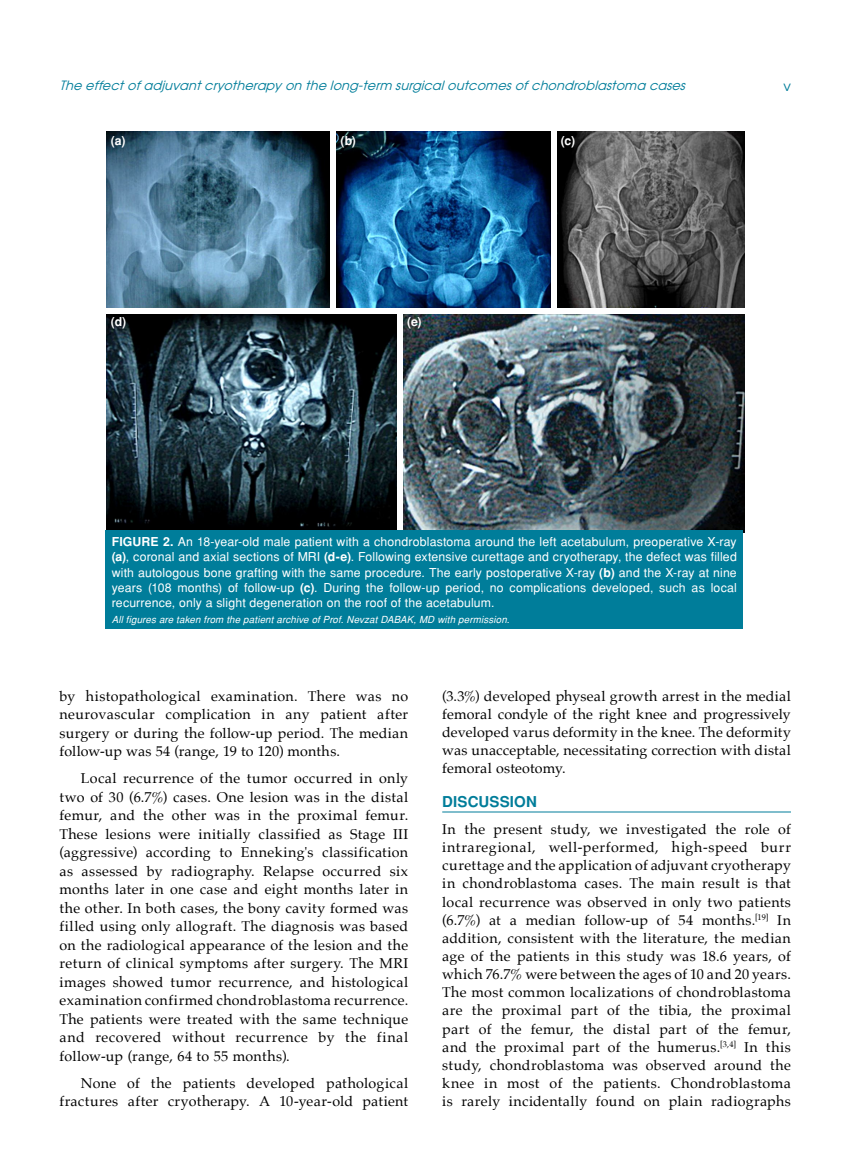
<style>
.page{position:relative;width:859px;height:1170px;background:#fff}
.page>*{position:absolute;margin:0;border:0;box-sizing:border-box;transform-origin:0 0}
.t1{font:700 15px "Helvetica Tr";letter-spacing:.01em;color:#007d9a}
.t2{font:14.25px/18.5px "Palatino";letter-spacing:.015em;color:#000;text-align:justify}
.t3{font:13.5px "Avant Garde Tr";color:#007d9a}
.t4{font:italic 12.75px "Avant Garde Tr";color:#007d9a}
.t5{font:12.3px/15.3px "Helvetica Normal Tr";letter-spacing:.01em;color:#fff;text-align:justify}
.t6{font:700 12.3px "Helvetica Tr";color:#fff}
.t7{font:italic 9.75px "Helvetica Tr";letter-spacing:.015em;color:#fff}
.s1{font-family:"Helvetica Tr";font-weight:700}
</style>
<div class="page">
<img style="left:107px;top:132px;width:638px;height:400px">
<div style="left:331px;top:131px;width:5px;height:180px;background:#fff"></div>
<div style="left:551px;top:131px;width:5px;height:180px;background:#fff"></div>
<div style="left:105px;top:308px;width:641px;height:5px;background:#fff"></div>
<div style="left:397px;top:312px;width:5px;height:222px;background:#fff"></div>
<div style="left:105px;top:530px;width:638px;height:99px;background:#007d9a"></div>
<hr style="left:442px;top:811px;width:349px;height:1px;background:#007d9a">
<p class="t4" style="left:60px;top:78px;width:631px">The effectofadjuvantcryotherapyon the long-term surgicaloutcomesofchondroblastoma cases</p>
<p class="t3" style="left:783px;top:77px;width:9px">v</p>
<p class="t6" style="left:111px;top:133px;width:16px">(a)</p>
<p class="t6" style="left:340px;top:133px;width:17px">(b)</p>
<p class="t6" style="left:561px;top:133px;width:16px">(c)</p>
<p class="t6" style="left:111px;top:314px;width:17px">(d)</p>
<p class="t6" style="left:407px;top:314px;width:16px">(e)</p>
<p class="t5" style="left:112px;top:534px;width:627px"><span class="s1">FIGURE 2.</span> An 18-year-old male patient with a chondroblastoma around the left acetabulum, preoperative X-ray <span class="s1">(a)</span>, coronal and axial sections of MRI <span class="s1">(d-e)</span>. Following extensive curettage and cryotherapy, the defect was filled with autologous bone grafting with the same procedure. The early postoperative X-ray <span class="s1">(b)</span> and the X-ray at nine years (108 months) of follow-up <span class="s1">(c)</span>. During the follow-up period, no complications developed, such as local recurrence, only a slight degeneration on the roof of the acetabulum.</p>
<p class="t7" style="left:112px;top:613px;width:399px">All figures are taken from the patient archive of Prof. Nevzat DABAK, MD with permission.</p>
<p class="t2" style="left:60px;top:686px;width:350px">by histopathological examination. There was no neurovascular complication in any patient after surgery or during the follow-up period. The median follow-up was 54 (range, 19 to 120) months.</p>
<p class="t2" style="left:60px;top:769px;width:350px;text-indent:21px">Local recurrence of the tumor occurred in only two of 30 (6.7%) cases. One lesion was in the distal femur, and the other was in the proximal femur.<br>These lesions were initially classified as Stage III (aggressive) according to Enneking's classification as assessed by radiography. Relapse occurred six months later in one case and eight months later in the other. In both cases, the bony cavity formed was filled using only allograft. The diagnosis was based on the radiological appearance of the lesion and the return of clinical symptoms after surgery. The MRI images showed tumor recurrence, and histological examination confirmed chondroblastoma recurrence.<br>The patients were treated with the same technique and recovered without recurrence by the final follow-up (range, 64 to 55 months).</p>
<p class="t2" style="left:60px;top:1073px;width:350px;text-align:right">None of the patients developed pathological fractures after cryotherapy. A 10-year-old patient</p>
<p class="t2" style="left:442px;top:686px;width:350px">(3.3%) developed physeal growth arrest in the medial femoral condyle of the right knee and progressively developed varus deformity in the knee. The deformity was unacceptable, necessitating correction with distal femoral osteotomy.</p>
<p class="t1" style="left:442px;top:793px;width:96px">DISCUSSION</p>
<p class="t2" style="left:442px;top:820px;width:350px">In the present study, we investigated the role of intraregional, well-performed, high-speed burr curettage and the application of adjuvant cryotherapy in chondroblastoma cases. The main result is that local recurrence was observed in only two patients (6.7%) at a median follow-up of 54 months.<sup>[19]</sup> In addition, consistent with the literature, the median age of the patients in this study was 18.6 years, of which 76.7% were between the ages of 10 and 20 years.<br>The most common localizations of chondroblastoma are the proximal part of the tibia, the proximal part of the femur, the distal part of the femur, and the proximal part of the humerus.<sup>[3,4]</sup> In this study, chondroblastoma was observed around the knee in most of the patients. Chondroblastoma is rarely incidentally found on plain radiographs</p>
</div>
